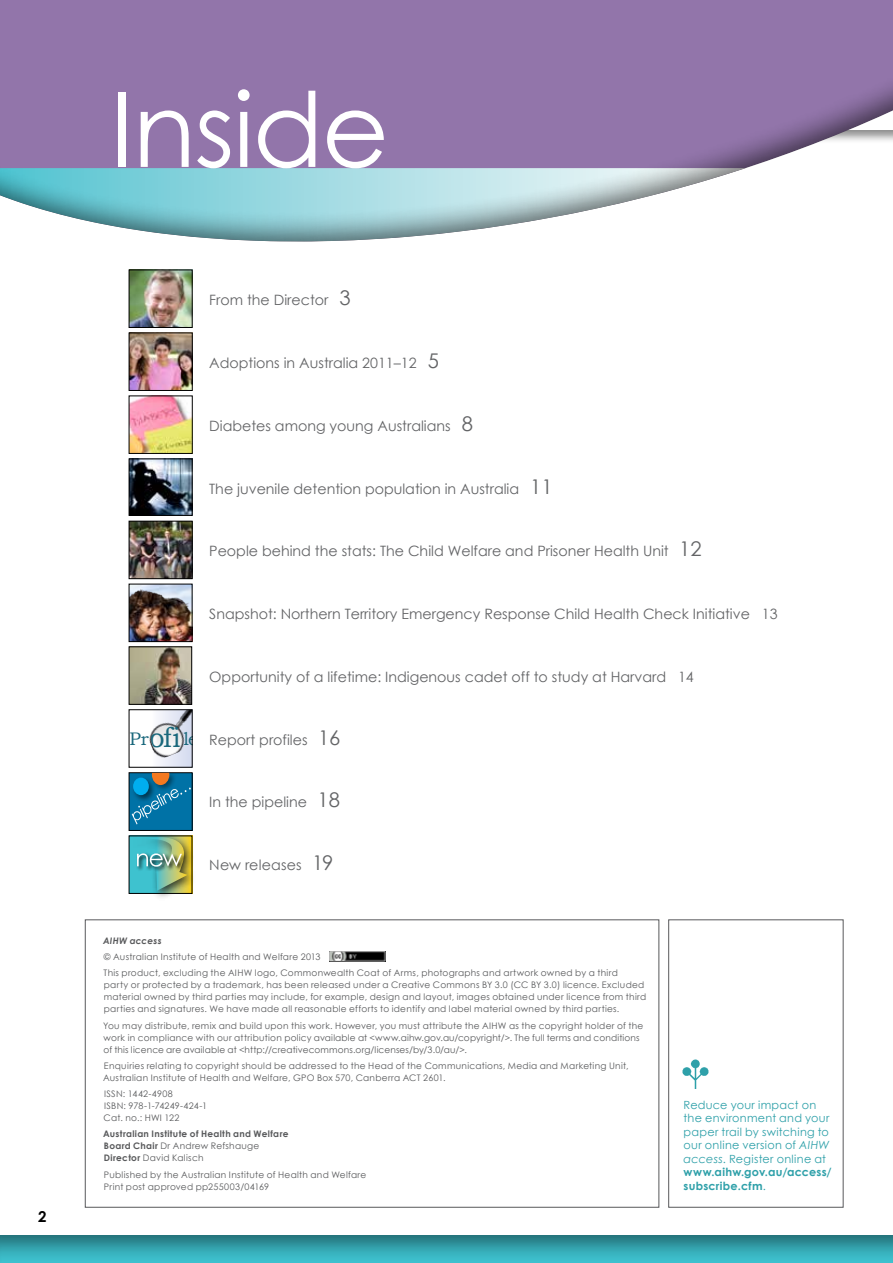
<style>
.page{position:relative;width:893px;height:1263px;background:#fff}
.page>*{position:absolute;margin:0;border:0;box-sizing:border-box;transform-origin:0 0}
.t1{font:103.5px "Century Gothic";letter-spacing:-.015em;color:#fff}
.t2{font:82.05px "Century Gothic";color:#fff}
.t3{font:18.15px "Bookman Old Style";color:#1a687c}
.t4{font:700 15px "Century Gothic";color:#000}
.t5{font:14.25px "Century Gothic";color:#636466}
.t6{font:11.25px/13.5px "Century Gothic";letter-spacing:.025em;color:#2ea0a9}
.t7{font:9px/12px "Century Gothic";letter-spacing:.03em;color:#58595b}
.t8{font:700 9px/12px "Century Gothic";letter-spacing:.035em;color:#58595b}
.t9{font:italic 700 9px "Century Gothic";letter-spacing:.025em;color:#58595b}
.s1{font-size:20.25px}
.s2{font-size:28.2px}
.s3{font-weight:400}
.s4{font-style:italic}
.s5{font-weight:700}
</style>
<div class="page">
<img style="left:131px;top:587px;width:59px;height:53px">
<div style="left:129px;top:584px;width:63px;height:58px;border:1px solid #000"></div>
<img style="left:131px;top:649px;width:59px;height:53px">
<div style="left:129px;top:647px;width:63px;height:57px;border:1px solid #000"></div>
<img style="left:131px;top:335px;width:59px;height:54px">
<div style="left:129px;top:333px;width:63px;height:58px;border:1px solid #000"></div>
<img style="left:131px;top:398px;width:59px;height:54px">
<img style="left:131px;top:523px;width:59px;height:54px">
<div style="left:129px;top:521px;width:63px;height:58px;border:1px solid #000"></div>
<img style="left:131px;top:284px;width:59px;height:42px">
<div style="left:129px;top:270px;width:63px;height:58px;border:1px solid #000"></div>
<img style="left:330px;top:951px;width:56px;height:10px">
<div style="left:85px;top:919px;width:574px;height:288px;border:1px solid #58595b"></div>
<div style="left:668px;top:919px;width:175px;height:288px;border:1px solid #58595b"></div>
<div style="left:130px;top:832px;width:67px;height:69px;background:#000;opacity:.7"></div>
<img style="left:131px;top:461px;width:59px;height:53px">
<div style="left:129px;top:459px;width:63px;height:57px;border:1px solid #000"></div>
<svg style="left:0;top:0;width:893px;height:284px;fill:#9275aa"></svg>
<div style="left:136px;top:852px;width:52px;height:21px;background:#000;opacity:.9"></div>
<img style="left:133px;top:837px;width:54px;height:54px">
<div style="left:129px;top:710px;width:63px;height:57px;background:linear-gradient(to right,#fff,#d7dcf0)"></div>
<img style="left:139px;top:711px;width:51px;height:50px">
<img style="left:682px;top:1059px;width:27px;height:30px">
<div style="left:129px;top:773px;width:63px;height:57px;background:#0072a6"></div>
<div style="left:129px;top:772px;width:63px;height:59px;border:1px solid #000"></div>
<div style="left:150px;top:771px;width:27px;height:22px;background:#000;opacity:.4"></div>
<svg style="left:132px;top:773px;width:59px;height:51px"></svg>
<div style="left:0;top:1227px;width:893px;height:36px;background:#000;opacity:.49"></div>
<h3 class="t4" style="left:38px;top:1205px;width:10px">2</h3>
<h1 class="t1" style="left:110px;top:57px;width:281px">Inside</h1>
<h2 class="t2" style="left:100px;top:90px;width:228px">Inside</h2>
<h3 class="t5" style="left:209px;top:290px;width:143px">From the Director <span class="s1">3</span></h3>
<h3 class="t5" style="left:209px;top:353px;width:231px">Adoptions in Australia 2011–12 <span class="s1">5</span></h3>
<h3 class="t5" style="left:209px;top:416px;width:265px">Diabetes among young Australians <span class="s1">8</span></h3>
<h3 class="t5" style="left:209px;top:478px;width:345px">The juvenile detention population in Australia <span class="s1">11</span></h3>
<h3 class="t5" style="left:209px;top:541px;width:494px">People behind the stats: The Child Welfare and Prisoner Health Unit <span class="s1">12</span></h3>
<h3 class="t5" style="left:209px;top:604px;width:570px">Snapshot: Northern Territory Emergency Response Child Health Check Initiative 13</h3>
<h3 class="t5" style="left:209px;top:667px;width:486px">Opportunity of a lifetime: Indigenous cadet off to study at Harvard 14</h3>
<h3 class="t3" style="left:129px;top:727px;width:78px">Pr<span class="s2">ofi</span>les</h3>
<h3 class="t5" style="left:209px;top:729px;width:133px">Report profiles <span class="s1">16</span></h3>
<h3 class="t5" style="left:209px;top:792px;width:132px">In the pipeline <span class="s1">18</span></h3>
<h3 class="t5" style="left:209px;top:855px;width:126px">New releases <span class="s1">19</span></h3>
<p class="t9" style="left:103px;top:934px;width:60px">AIHW access</p>
<p class="t7" style="left:104px;top:948px;width:516px;line-height:16.2px">© Australian Institute of Health and Welfare 2013<br>This product, excluding the AIHW logo, Commonwealth Coat of Arms, photographs and artwork owned by a third</p>
<p class="t7" style="left:104px;top:979px;width:544px">party or protected by a trademark, has been released under a Creative Commons BY 3.0 (CC BY 3.0) licence. Excluded material owned by third parties may include, for example, design and layout, images obtained under licence from third parties and signatures. We have made all reasonable efforts to identify and label material owned by third parties.</p>
<p class="t7" style="left:103px;top:1019px;width:542px">You may distribute, remix and build upon this work. However, you must attribute the AIHW as the copyright holder of the work in compliance with our attribution policy available at &lt;www.aihw.gov.au/copyright/&gt;. The full terms and conditions of this licence are available at &lt;http://creativecommons.org/licenses/by/3.0/au/&gt;.</p>
<p class="t7" style="left:103px;top:1059px;width:527px">Enquiries relating to copyright should be addressed to the Head of the Communications, Media and Marketing Unit,<br>Australian Institute of Health and Welfare, GPO Box 570, Canberra ACT 2601.</p>
<p class="t7" style="left:104px;top:1088px;width:105px">ISSN: 1442-4908<br>ISBN: 978-1-74249-424-1<br>Cat. no.: HWI 122</p>
<p class="t8" style="left:103px;top:1128px;width:187px">Australian Institute of Health and Welfare<br>Board Chair <span class="s3">Dr Andrew Refshauge<br></span>Director <span class="s3">David Kalisch</span></p>
<p class="t7" style="left:104px;top:1168px;width:264px">Published by the Australian Institute of Health and Welfare<br>Print post approved pp255003/04169</p>
<p class="t6" style="left:684px;top:1097px;width:150px">Reduce your impact on the environment and your paper trail by switching to our online version of <span class="s4">AIHW access</span>. Register online at <span class="s5">www.aihw.gov.au/access/ subscribe.cfm</span>.</p>
</div>
